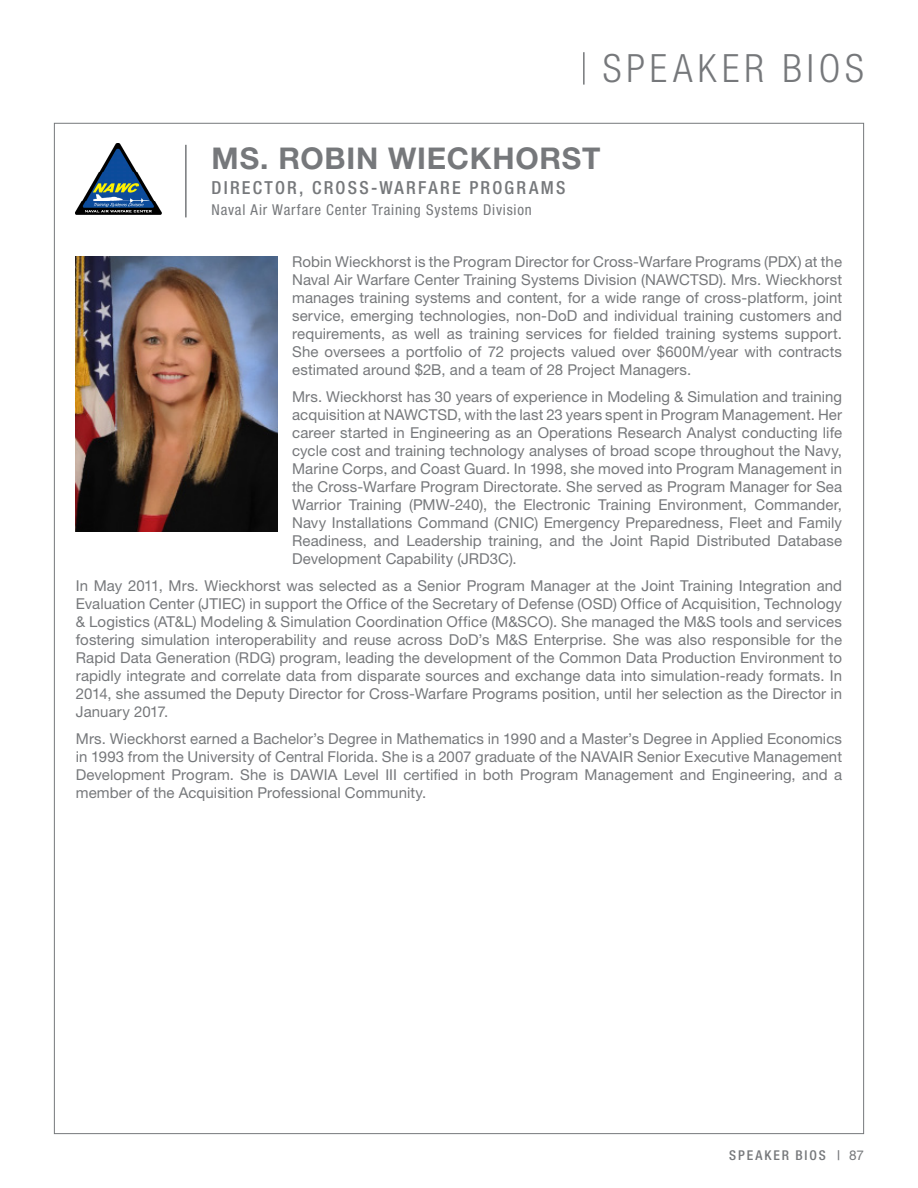
<style>
.page{position:relative;width:918px;height:1188px;background:#fff}
.page>*{position:absolute;margin:0;border:0;box-sizing:border-box;transform-origin:0 0}
.t1{font:300 condensed 39px "Helvetica Neue LT Std";letter-spacing:.125em;color:#76787b}
.t2{font:700 30px "Helvetica Neue LT Std";letter-spacing:.025em;color:#76787b}
._08B_Bio_Title{font:500 condensed 18px "Helvetica Neue LT Std";letter-spacing:.125em;color:#76787b}
._08D_Bio_BodyText{font:15px/18px "Helvetica Neue LT Std";letter-spacing:.005em;color:#76787b;text-align:justify}
._08C_Bio_Company{font:condensed 15px "Helvetica Neue LT Std";letter-spacing:.05em;color:#76787b}
.t3{font:500 condensed 13.5px "Helvetica Neue LT Std";letter-spacing:.135em;color:#76787b}
.s1{font-weight:400;font-stretch:normal}
</style>
<div class="page">
<hr style="left:583px;top:52px;width:2px;height:33px;background:#76787b">
<hr style="left:185px;top:145px;width:2px;height:72px;background:#76787b">
<img style="left:76px;top:256px;width:201px;height:276px">
<img style="left:76px;top:144px;width:85px;height:71px">
<h1 class="t1" style="left:603px;top:46px;width:263px">SPEAKER BIOS</h1>
<p class="t2" style="left:212px;top:140px;width:390px">MS. ROBIN WIECKHORST</p>
<p class="_08B_Bio_Title" style="left:212px;top:177px;width:355px">DIRECTOR, CROSS-WARFARE PROGRAMS</p>
<p class="_08C_Bio_Company" style="left:212px;top:201px;width:322px">Naval Air Warfare Center Training Systems Division</p>
<p class="_08D_Bio_BodyText" style="left:292px;top:253px;width:551px">Robin Wieckhorst is the Program Director for Cross-Warfare Programs (PDX) at the Naval Air Warfare Center Training Systems Division (NAWCTSD). Mrs. Wieckhorst manages training systems and content, for a wide range of cross-platform, joint service, emerging technologies, non-DoD and individual training customers and requirements, as well as training services for fielded training systems support.<br>She oversees a portfolio of 72 projects valued over $600M/year with contracts estimated around $2B, and a team of 28 Project Managers.</p>
<p class="_08D_Bio_BodyText" style="left:292px;top:388px;width:551px">Mrs. Wieckhorst has 30 years of experience in Modeling &amp; Simulation and training acquisition at NAWCTSD, with the last 23 years spent in Program Management. Her career started in Engineering as an Operations Research Analyst conducting life cycle cost and training technology analyses of broad scope throughout the Navy, Marine Corps, and Coast Guard. In 1998, she moved into Program Management in the Cross-Warfare Program Directorate. She served as Program Manager for Sea Warrior Training (PMW-240), the Electronic Training Environment, Commander, Navy Installations Command (CNIC) Emergency Preparedness, Fleet and Family Readiness, and Leadership training, and the Joint Rapid Distributed Database Development Capability (JRD3C).</p>
<p class="_08D_Bio_BodyText" style="left:76px;top:577px;width:768px">In May 2011, Mrs. Wieckhorst was selected as a Senior Program Manager at the Joint Training Integration and Evaluation Center (JTIEC) in support the Office of the Secretary of Defense (OSD) Office of Acquisition, Technology &amp; Logistics (AT&amp;L) Modeling &amp; Simulation Coordination Office (M&amp;SCO). She managed the M&amp;S tools and services fostering simulation interoperability and reuse across DoD’s M&amp;S Enterprise. She was also responsible for the Rapid Data Generation (RDG) program, leading the development of the Common Data Production Environment to rapidly integrate and correlate data from disparate sources and exchange data into simulation-ready formats. In 2014, she assumed the Deputy Director for Cross-Warfare Programs position, until her selection as the Director in January 2017.</p>
<p class="_08D_Bio_BodyText" style="left:76px;top:730px;width:768px">Mrs. Wieckhorst earned a Bachelor’s Degree in Mathematics in 1990 and a Master’s Degree in Applied Economics in 1993 from the University of Central Florida. She is a 2007 graduate of the NAVAIR Senior Executive Management Development Program. She is DAWIA Level III certified in both Program Management and Engineering, and a member of the Acquisition Professional Community.</p>
<p class="t3" style="left:729px;top:1147px;width:136px">SPEAKER BIOS | <span class="s1">87</span></p>
</div>
